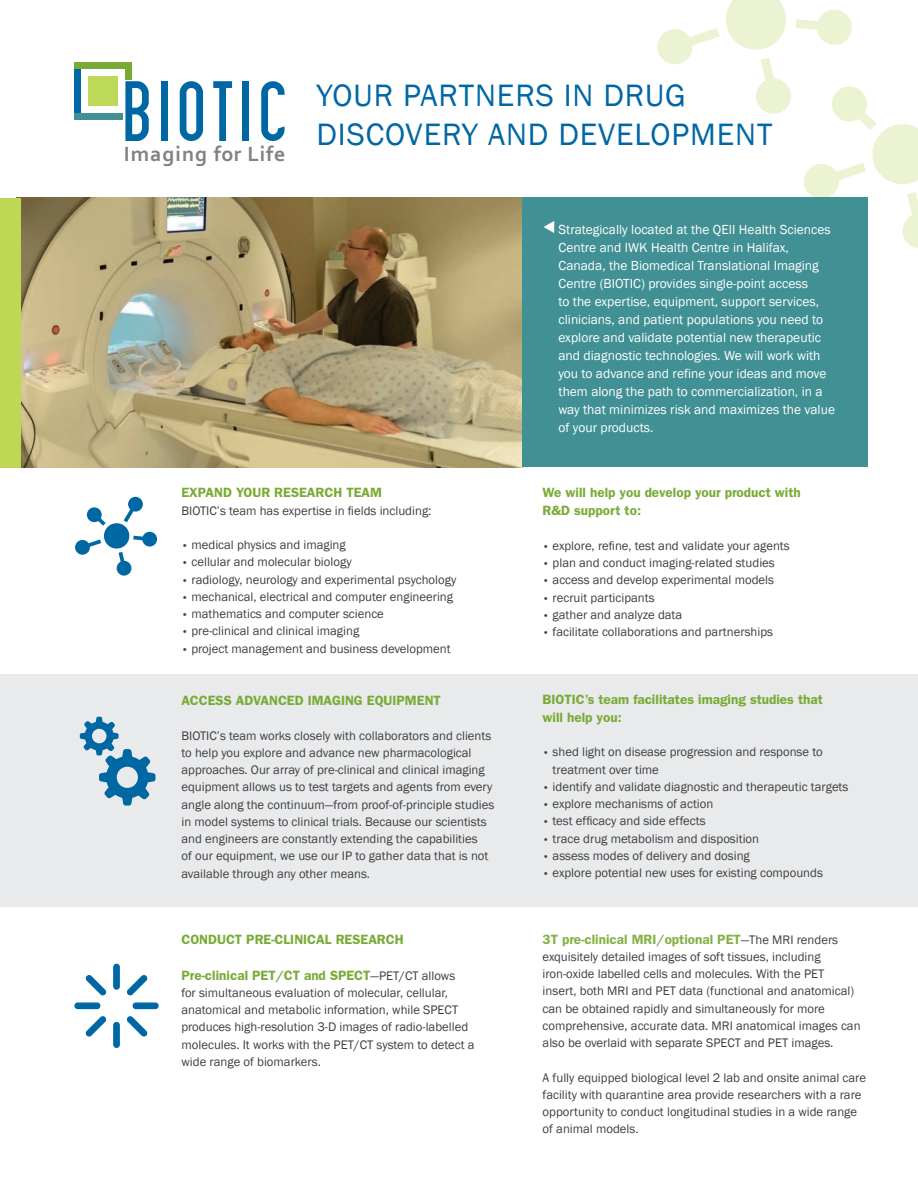
<style>
.page{position:relative;width:918px;height:1188px;background:#fff}
.page>*{position:absolute;margin:0;border:0;box-sizing:border-box;transform-origin:0 0}
.t1{font:31.8px/39px "Franklin Gothic";letter-spacing:.03em;color:#0067a5}
.t2{font:700 21.6px "Corbel";letter-spacing:.05em;color:#808285}
.t3{font:13.5px/18px "Franklin Gothic";color:#fff}
.t4{font:600 13.5px/18px "ITC Franklin Gothic Std";color:#78ab35}
.t5{font:600 13.5px "ITC Franklin Gothic Std";color:#84b144}
.t6{font:12.75px/17.2px "Franklin Gothic";color:#3e3e3f}
.s1{font-size:10.2px}
.s2{font-family:"Franklin Gothic";font-weight:400;font-size:12.75px;color:#3e3e3f}
</style>
<div class="page">
<svg style="left:804px;top:86px;width:114px;height:162px"></svg>
<svg style="left:795px;top:10px;width:57px;height:35px"></svg>
<svg style="left:756px;top:57px;width:35px;height:57px"></svg>
<svg style="left:657px;top:28px;width:63px;height:36px"></svg>
<svg style="left:726px;top:0;width:60px;height:50px"></svg>
<img style="left:21px;top:198px;width:503px;height:270px">
<div style="left:522px;top:198px;width:346px;height:269px;background:#419093"></div>
<div style="left:0;top:674px;width:918px;height:233px;background:#e9eaeb"></div>
<svg style="left:125px;top:81px;width:24px;height:60px"></svg>
<div style="left:161px;top:81px;width:6px;height:60px;background:#0067a5"></div>
<svg style="left:180px;top:81px;width:23px;height:60px"></svg>
<svg style="left:213px;top:81px;width:19px;height:60px"></svg>
<div style="left:242px;top:81px;width:7px;height:60px;background:#0067a5"></div>
<svg style="left:261px;top:81px;width:24px;height:60px"></svg>
<div style="left:75px;top:69px;width:6px;height:44px;background:#0067a5"></div>
<div style="left:75px;top:113px;width:48px;height:7px;background:#419094"></div>
<div style="left:75px;top:62px;width:57px;height:7px;background:#78ab35"></div>
<div style="left:125px;top:62px;width:7px;height:17px;background:#78ab35"></div>
<div style="left:89px;top:76px;width:29px;height:29px;background:#bed857"></div>
<div style="left:0;top:198px;width:21px;height:270px;background:#bed856"></div>
<svg style="left:87px;top:507px;width:19px;height:19px"></svg>
<svg style="left:124px;top:497px;width:19px;height:25px"></svg>
<svg style="left:117px;top:532px;width:40px;height:44px"></svg>
<svg style="left:75px;top:539px;width:26px;height:16px"></svg>
<div style="left:104px;top:523px;width:25px;height:26px;background:#0067a5;border-radius:50%"></div>
<svg style="left:80px;top:717px;width:76px;height:89px"></svg>
<div style="left:114px;top:1022px;width:5px;height:25px;background:#0067a5;border-radius:3px"></div>
<div style="left:113px;top:1022px;width:7px;height:26px;border:1px solid #0067a5;border-radius:3px"></div>
<div style="left:114px;top:964px;width:5px;height:25px;background:#0067a5;border-radius:3px"></div>
<div style="left:113px;top:964px;width:7px;height:26px;border:1px solid #0067a5;border-radius:3px"></div>
<div style="left:75px;top:1003px;width:25px;height:6px;background:#0067a5;border-radius:3px"></div>
<div style="left:74px;top:1002px;width:26px;height:7px;border:1px solid #0067a5;border-radius:3px"></div>
<div style="left:133px;top:1003px;width:25px;height:6px;background:#0067a5;border-radius:3px"></div>
<div style="left:133px;top:1002px;width:26px;height:7px;border:1px solid #0067a5;border-radius:3px"></div>
<svg style="left:85px;top:1016px;width:22px;height:21px"></svg>
<svg style="left:127px;top:975px;width:21px;height:21px"></svg>
<svg style="left:85px;top:975px;width:22px;height:21px"></svg>
<svg style="left:126px;top:1016px;width:22px;height:21px"></svg>
<h2 class="t2" style="left:124px;top:141px;width:163px">Imaging for Life</h2>
<h1 class="t1" style="left:316px;top:77px;width:458px">YOUR PARTNERS IN DRUG<br>DISCOVERY AND DEVELOPMENT</h1>
<p class="t3" style="left:559px;top:221px;width:278px">Strategically located at the QEII Health Sciences Centre and IWK Health Centre in Halifax, Canada, the Biomedical Translational Imaging Centre (BIOTIC) provides single-point access<br>to the expertise, equipment, support services, clinicians, and patient populations you need to explore and validate potential new therapeutic and diagnostic technologies. We will work with you to advance and refine your ideas and move them along the path to commercialization, in a way that minimizes risk and maximizes the value of your products.</p>
<p class="t4" style="left:182px;top:484px;width:202px">EXPAND YOUR RESEARCH TEAM</p>
<p class="t6" style="left:182px;top:502px;width:251px">BIOTIC’s team has expertise in fields including:</p>
<p class="t6" style="left:182px;top:537px;width:166px"><span class="s1">•</span> medical physics and imaging</p>
<p class="t6" style="left:182px;top:554px;width:172px"><span class="s1">•</span> cellular and molecular biology</p>
<p class="t6" style="left:182px;top:571px;width:276px"><span class="s1">•</span> radiology, neurology and experimental psychology</p>
<p class="t6" style="left:182px;top:588px;width:273px"><span class="s1">•</span> mechanical, electrical and computer engineering</p>
<p class="t6" style="left:182px;top:606px;width:204px"><span class="s1">•</span> mathematics and computer science</p>
<p class="t6" style="left:182px;top:623px;width:179px"><span class="s1">•</span> pre-clinical and clinical imaging</p>
<p class="t6" style="left:182px;top:640px;width:271px"><span class="s1">•</span> project management and business development</p>
<p class="t4" style="left:182px;top:692px;width:261px">ACCESS ADVANCED IMAGING EQUIPMENT</p>
<p class="t6" style="left:182px;top:727px;width:314px">BIOTIC’s team works closely with collaborators and clients to help you explore and advance new pharmacological approaches. Our array of pre-clinical and clinical imaging equipment allows us to test targets and agents from every angle along the continuum—from proof-of-principle studies in model systems to clinical trials. Because our scientists and engineers are constantly extending the capabilities<br>of our equipment, we use our IP to gather data that is not available through any other means.</p>
<p class="t4" style="left:182px;top:930px;width:224px">CONDUCT PRE-CLINICAL RESEARCH</p>
<p class="t4" style="left:182px;top:966px;width:275px">Pre-clinical PET/CT and SPECT<span class="s2">—PET/CT allows</span></p>
<p class="t6" style="left:182px;top:984px;width:295px">for simultaneous evaluation of molecular, cellular, anatomical and metabolic information, while SPECT produces high-resolution 3-D images of radio-labelled molecules. It works with the PET/CT system to detect a wide range of biomarkers.</p>
<p class="t4" style="left:543px;top:484px;width:260px">We will help you develop your product with<br>R&amp;D support to:</p>
<p class="t6" style="left:543px;top:537px;width:249px"><span class="s1">•</span> explore, refine, test and validate your agents</p>
<p class="t6" style="left:543px;top:555px;width:234px"><span class="s1">•</span> plan and conduct imaging-related studies</p>
<p class="t6" style="left:543px;top:572px;width:233px"><span class="s1">•</span> access and develop experimental models</p>
<p class="t6" style="left:543px;top:589px;width:114px"><span class="s1">•</span> recruit participants</p>
<p class="t6" style="left:543px;top:606px;width:141px"><span class="s1">•</span> gather and analyze data</p>
<p class="t6" style="left:543px;top:624px;width:232px"><span class="s1">•</span> facilitate collaborations and partnerships</p>
<p class="t4" style="left:543px;top:690px;width:282px">BIOTIC’s team facilitates imaging studies that will help you:</p>
<p class="t6" style="left:553px;top:744px;width:272px;text-indent:-10px"><span class="s1">•</span> shed light on disease progression and response to treatment over time</p>
<p class="t6" style="left:543px;top:778px;width:307px"><span class="s1">•</span> identify and validate diagnostic and therapeutic targets</p>
<p class="t6" style="left:543px;top:796px;width:172px"><span class="s1">•</span> explore mechanisms of action</p>
<p class="t6" style="left:543px;top:813px;width:165px"><span class="s1">•</span> test efficacy and side effects</p>
<p class="t6" style="left:543px;top:830px;width:218px"><span class="s1">•</span> trace drug metabolism and disposition</p>
<p class="t6" style="left:543px;top:847px;width:209px"><span class="s1">•</span> assess modes of delivery and dosing</p>
<p class="t6" style="left:543px;top:865px;width:282px"><span class="s1">•</span> explore potential new uses for existing compounds</p>
<p class="t5" style="left:543px;top:931px;width:297px">3T pre-clinical MRI/optional PET<span class="s2">—The MRI renders</span></p>
<p class="t6" style="left:543px;top:948px;width:319px">exquisitely detailed images of soft tissues, including iron-oxide labelled cells and molecules. With the PET insert, both MRI and PET data (functional and anatomical) can be obtained rapidly and simultaneously for more comprehensive, accurate data. MRI anatomical images can also be overlaid with separate SPECT and PET images.</p>
<p class="t6" style="left:543px;top:1069px;width:325px">A fully equipped biological level 2 lab and onsite animal care facility with quarantine area provide researchers with a rare opportunity to conduct longitudinal studies in a wide range of animal models.</p>
</div>
